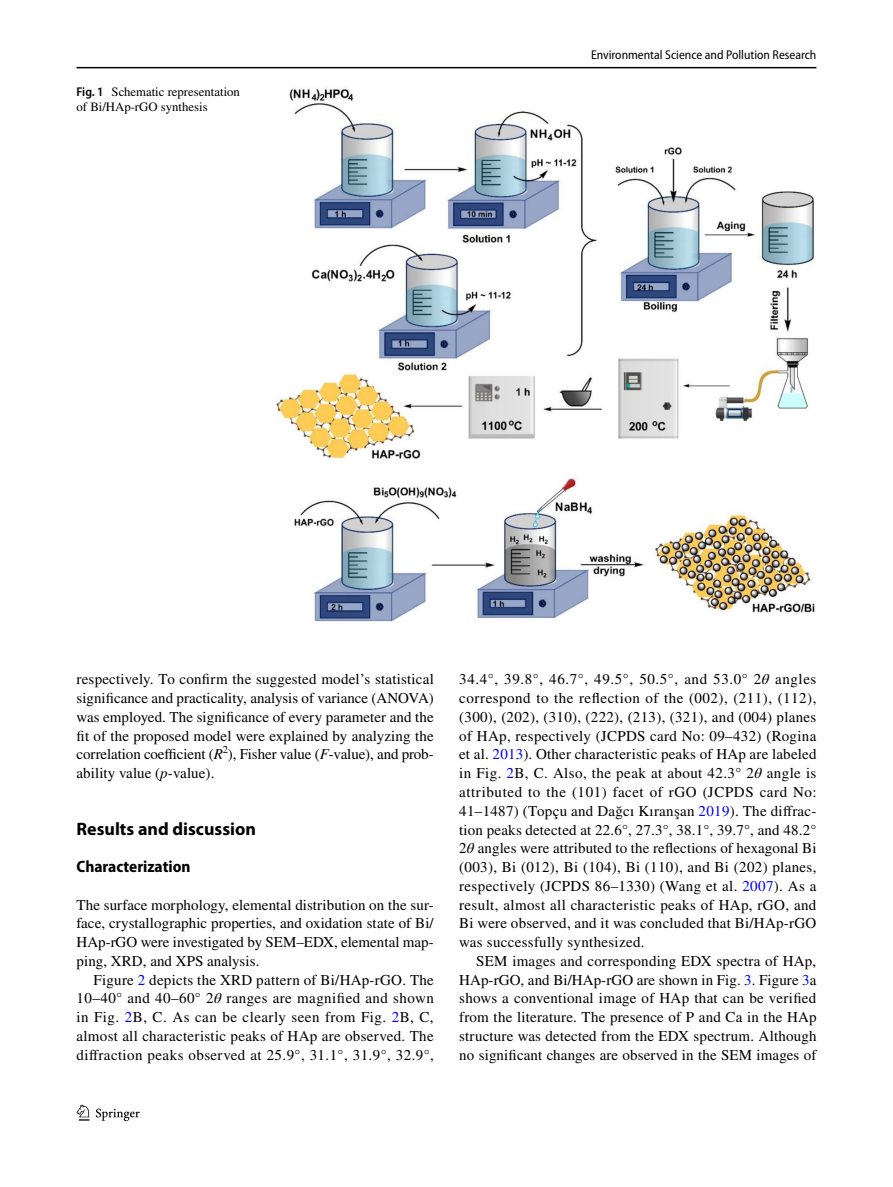
<style>
.page{position:relative;width:893px;height:1187px;background:#fff}
.page>*{position:absolute;margin:0;border:0;box-sizing:border-box;transform-origin:0 0}
.t1{font:700 18px "Myriad Pro";color:#000}
.t2{font:700 semi-condensed 16.5px "Myriad Pro";color:#000}
.t3{font:15px/18.8px "STIX";letter-spacing:.01em;color:#000;text-align:justify}
.t4{font:12.75px/15px "STIX";color:#000}
.t5{font:semi-condensed 12.75px "Myriad Pro";color:#000}
.s1{font-family:"Myriad Pro";font-weight:600;font-stretch:semi-condensed}
.s2{font-style:italic}
.s3{color:#00f}
</style>
<div class="page">
<hr style="left:77px;top:67px;width:739px;height:1px;background:#000">
<svg style="left:77px;top:1104px;width:12px;height:16px"></svg>
<svg style="left:96px;top:1108px;width:44px;height:12px"></svg>
<img style="left:276px;top:89px;width:539px;height:533px">
<p class="t4" style="left:77px;top:85px;width:165px"><span class="s1">Fig. 1</span> Schematic representation of Bi/HAp-rGO synthesis</p>
<p class="t5" style="left:591px;top:48px;width:227px">Environmental Science and Pollution Research</p>
<p class="t3" style="left:77px;top:671px;width:359px">respectively. To confirm the suggested model’s statistical significance and practicality, analysis of variance (ANOVA) was employed. The significance of every parameter and the fit of the proposed model were explained by analyzing the correlation coefficient (<span class="s2">R</span><sup>2</sup>), Fisher value (<span class="s2">F</span>-value), and prob&shy;ability value (<span class="s2">p</span>-value).</p>
<p class="t1" style="left:77px;top:816px;width:181px">Results and discussion</p>
<p class="t2" style="left:77px;top:857px;width:116px">Characterization</p>
<p class="t3" style="left:77px;top:896px;width:359px">The surface morphology, elemental distribution on the sur&shy;face, crystallographic properties, and oxidation state of Bi/ HAp-rGO were investigated by SEM–EDX, elemental map&shy;ping, XRD, and XPS analysis.</p>
<p class="t3" style="left:77px;top:971px;width:359px;text-indent:17px">Figure <span class="s3">2</span> depicts the XRD pattern of Bi/HAp-rGO. The 10–40° and 40–60° 2<span class="s2">θ</span> ranges are magnified and shown in Fig. <span class="s3">2</span>B, C. As can be clearly seen from Fig. <span class="s3">2</span>B, C, almost all characteristic peaks of HAp are observed. The diffraction peaks observed at 25.9°, 31.1°, 31.9°, 32.9°,</p>
<p class="t3" style="left:459px;top:671px;width:359px">34.4°, 39.8°, 46.7°, 49.5°, 50.5°, and 53.0° 2<span class="s2">θ</span> angles correspond to the reflection of the (002), (211), (112), (300), (202), (310), (222), (213), (321), and (004) planes of HAp, respectively (JCPDS card No: 09–432) (Rogina et al. <span class="s3">2013</span>). Other characteristic peaks of HAp are labeled in Fig. <span class="s3">2</span>B, C. Also, the peak at about 42.3° 2<span class="s2">θ</span> angle is attributed to the (101) facet of rGO (JCPDS card No:<br>41–1487) (Topçu and Dağcı Kıranşan <span class="s3">2019</span>). The diffrac&shy;tion peaks detected at 22.6°, 27.3°, 38.1°, 39.7°, and 48.2° 2<span class="s2">θ</span> angles were attributed to the reflections of hexagonal Bi (003), Bi (012), Bi (104), Bi (110), and Bi (202) planes, respectively (JCPDS 86–1330) (Wang et al. <span class="s3">2007</span>). As a result, almost all characteristic peaks of HAp, rGO, and Bi were observed, and it was concluded that Bi/HAp-rGO was successfully synthesized.</p>
<p class="t3" style="left:459px;top:952px;width:359px;text-indent:17px">SEM images and corresponding EDX spectra of HAp, HAp-rGO, and Bi/HAp-rGO are shown in Fig. <span class="s3">3</span>. Figure <span class="s3">3</span>a shows a conventional image of HAp that can be verified from the literature. The presence of P and Ca in the HAp structure was detected from the EDX spectrum. Although no significant changes are observed in the SEM images of</p>
</div>
